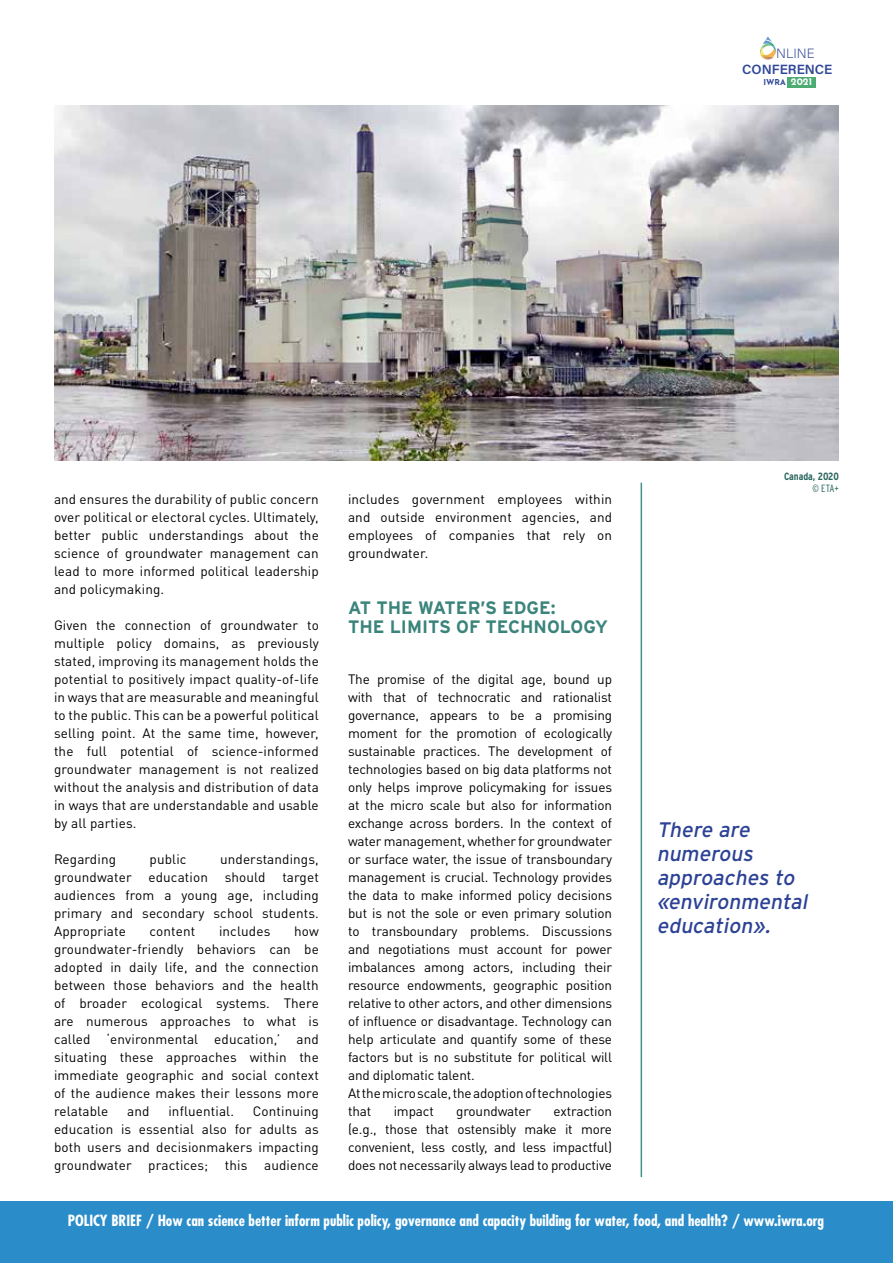
<style>
.page{position:relative;width:893px;height:1263px;background:#fff}
.page>*{position:absolute;margin:0;border:0;box-sizing:border-box;transform-origin:0 0}
.t1{font:italic 21px/24px "Interstate";color:#2c4295}
.t2{font:700 18px/19.5px "Interstate";color:#3b847b}
.t3{font:700 condensed 15px "Futura";color:#fff}
.t4{font:13.5px/18px "DIN Pro";letter-spacing:-.01em;color:#000;text-align:justify}
.t5{font:13.5px "DIN Pro";letter-spacing:.01em;color:#000}
.t6{font:600 13.35px "Acumin Pro";color:#2f4798}
.t7{font:200 13.35px "Acumin Pro";letter-spacing:.01em;color:#2f4798}
.t8{font:700 condensed 10.5px "Interstate";letter-spacing:-.005em;color:#2a655e}
.t9{font:300 condensed 10.5px "Interstate";color:#2a655e}
.t10{font:700 8.1px "Josefin Sans";color:#2f4798}
.s1{font-size:9.9px;color:#fff}
</style>
<div class="page">
<hr style="left:641px;top:483px;width:1px;height:694px;background:#429289">
<div style="left:0;top:1201px;width:893px;height:62px;background:#2a8dca"></div>
<svg style="left:760px;top:37px;width:17px;height:23px"></svg>
<div style="left:787px;top:77px;width:29px;height:10px;background:#4dac74"></div>
<img style="left:54px;top:106px;width:785px;height:354px">
<p class="t7" style="left:776px;top:44px;width:40px">NLINE</p>
<p class="t6" style="left:742px;top:60px;width:92px">CONFERENCE</p>
<p class="t10" style="left:763px;top:75px;width:50px">IWRA <span class="s1">2021</span></p>
<p class="t4" style="left:54px;top:489px;width:266px">and ensures the durability of public concern over political or electoral cycles. Ultimately, better public understandings about the science of groundwater management can lead to more informed political leadership and policymaking.</p>
<p class="t4" style="left:54px;top:615px;width:266px">Given the connection of groundwater to multiple policy domains, as previously stated, improving its management holds the potential to positively impact quality-of-life in ways that are measurable and meaningful to the public. This can be a powerful political selling point. At the same time, however, the full potential of science-informed groundwater management is not realized without the analysis and distribution of data in ways that are understandable and usable by all parties.</p>
<p class="t5" style="left:54px;top:848px;width:64px">Regarding</p>
<p class="t4" style="left:150px;top:849px;width:38px">public</p>
<p class="t4" style="left:54px;top:849px;width:266px;text-indent:166px">understandings, groundwater education should target audiences from a young age, including primary and secondary school students.<br>Appropriate</p>
<p class="t5" style="left:150px;top:920px;width:47px">content</p>
<p class="t5" style="left:219px;top:920px;width:53px">includes</p>
<p class="t4" style="left:54px;top:921px;width:266px;text-indent:240px">how groundwater-friendly behaviors can be adopted in daily life, and the connection between those behaviors and the health of broader ecological systems. There are numerous approaches to what is called ‘environmental education,’ and situating these approaches within the immediate geographic and social context of the audience makes their lessons more relatable</p>
<p class="t4" style="left:54px;top:1101px;width:266px;text-indent:199px">Continuing education is essential also for adults as both users and decisionmakers impacting groundwater practices; this audience</p>
<p class="t4" style="left:127px;top:1101px;width:24px">and</p>
<p class="t5" style="left:168px;top:1100px;width:67px">influential.</p>
<p class="t4" style="left:348px;top:489px;width:266px">includes government employees within and outside environment agencies, and employees of companies that rely on groundwater.</p>
<h2 class="t2" style="left:348px;top:597px;width:262px">AT THE WATER’S EDGE:<br>THE LIMITS OF TECHNOLOGY</h2>
<p class="t4" style="left:348px;top:669px;width:266px;text-align:left">The promise of the digital age, bound up with that of technocratic and rationalist governance, appears to be a promising moment for the promotion of ecologically sustainable practices. The development of technologies based on big data platforms not only helps improve policymaking for issues at the micro scale but also for information exchange across borders. In the context of water management, whether for groundwater or surface water, the issue of transboundary management is crucial. Technology provides the data to make informed policy decisions but is not the sole or even primary solution to transboundary problems. Discussions and negotiations must account for power imbalances among actors, including their resource endowments, geographic position relative to other actors, and other dimensions of influence or disadvantage. Technology can help articulate and quantify some of these factors but is no substitute for political will and diplomatic talent.<br>At the micro scale, the adoption of technologies that</p>
<p class="t4" style="left:348px;top:1101px;width:266px;text-indent:206px">extraction (e.g., those that ostensibly make it more convenient, less costly, and less impactful) does not necessarily always lead to productive</p>
<p class="t4" style="left:394px;top:1101px;width:42px">impact</p>
<p class="t4" style="left:456px;top:1101px;width:77px">groundwater</p>
<p class="t8" style="left:784px;top:470px;width:56px">Canada, 2020</p>
<p class="t9" style="left:813px;top:482px;width:28px">© ETA+</p>
<h1 class="t1" style="left:657px;top:817px;width:156px">There are numerous approaches to «environmental education».</h1>
<p class="t3" style="left:68px;top:1211px;width:758px">POLICY BRIEF / How can science better inform public policy, governance and capacity building for water, food, and health? / www.iwra.org</p>
</div>
